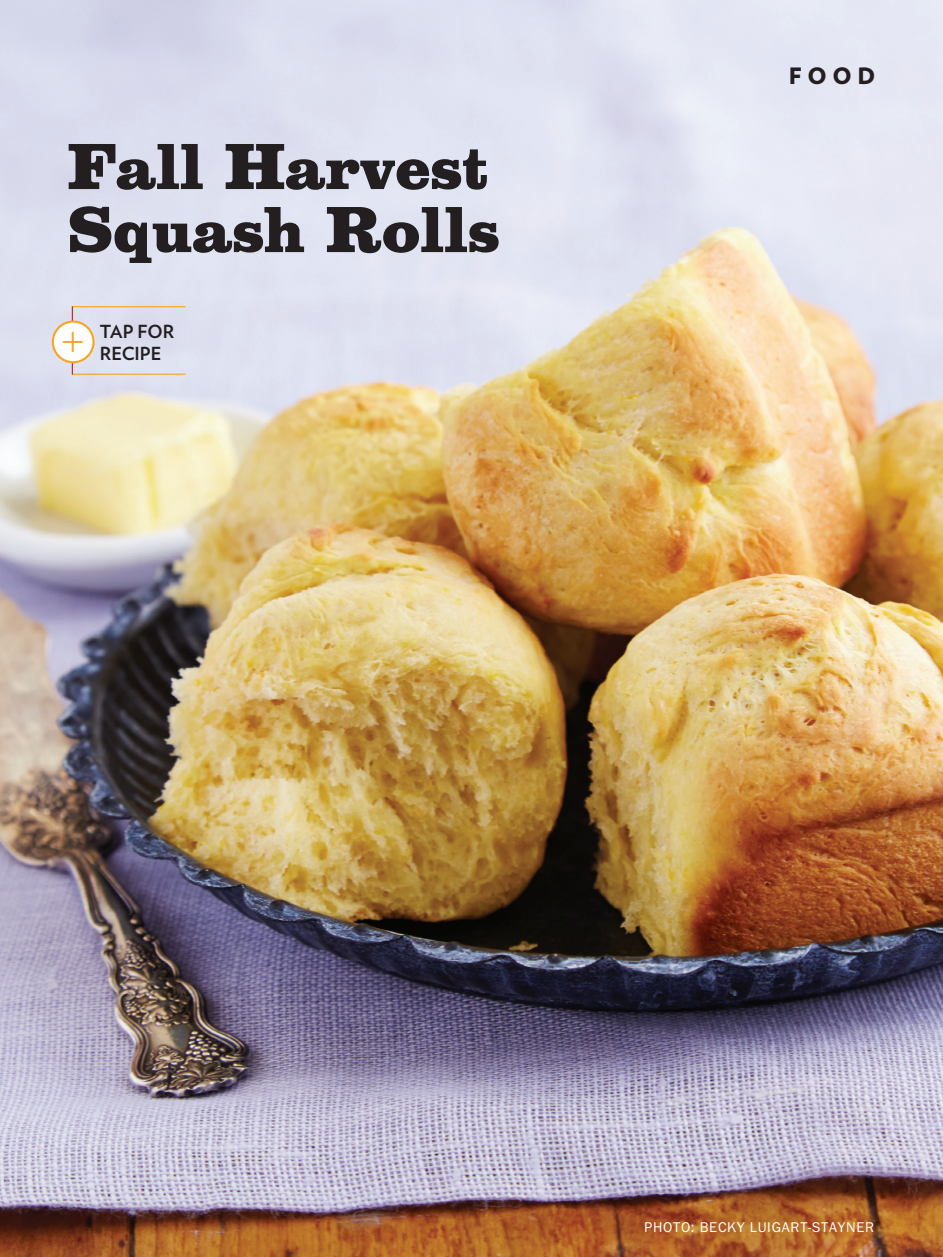
<style>
.page{position:relative;width:943px;height:1257px;background:#fff}
.page>*{position:absolute;margin:0;border:0;box-sizing:border-box;transform-origin:0 0}
.t1{font:900 58.5px/63px "Belizio";color:#231f20}
.t2{font:900 22.5px "Verlag";color:#231f20}
.t3{font:700 18px/22.5px "Verlag";color:#231f20}
.t4{font:14.62px "Franklin Gothic EF";letter-spacing:.05em;color:#fff}
</style>
<div class="page">
<img style="left:0;top:0;width:942px;height:1256px">
<hr style="left:73px;top:306px;width:112px;height:1px;background:#f9a51b">
<hr style="left:73px;top:374px;width:112px;height:1px;background:#f9a51b">
<hr style="left:72px;top:306px;width:1px;height:69px;background:#d7171f">
<div style="left:53px;top:321px;width:40px;height:41px;background:#fff;border-radius:50%"></div>
<div style="left:52px;top:320px;width:42px;height:43px;border:2px solid #f9a51b;border-radius:50%"></div>
<h1 class="t1" style="left:68px;top:137px;width:433px">Fall Harvest<br>Squash Rolls</h1>
<p class="t3" style="left:59px;top:319px;width:117px;text-indent:41px">TAP FOR <sup>+</sup> RECIPE</p>
<h2 class="t2" style="left:788px;top:58px;width:88px">FOOD</h2>
<p class="t4" style="left:644px;top:1219px;width:231px">PHOTO: BECKY LUIGART-STAYNER</p>
</div>
